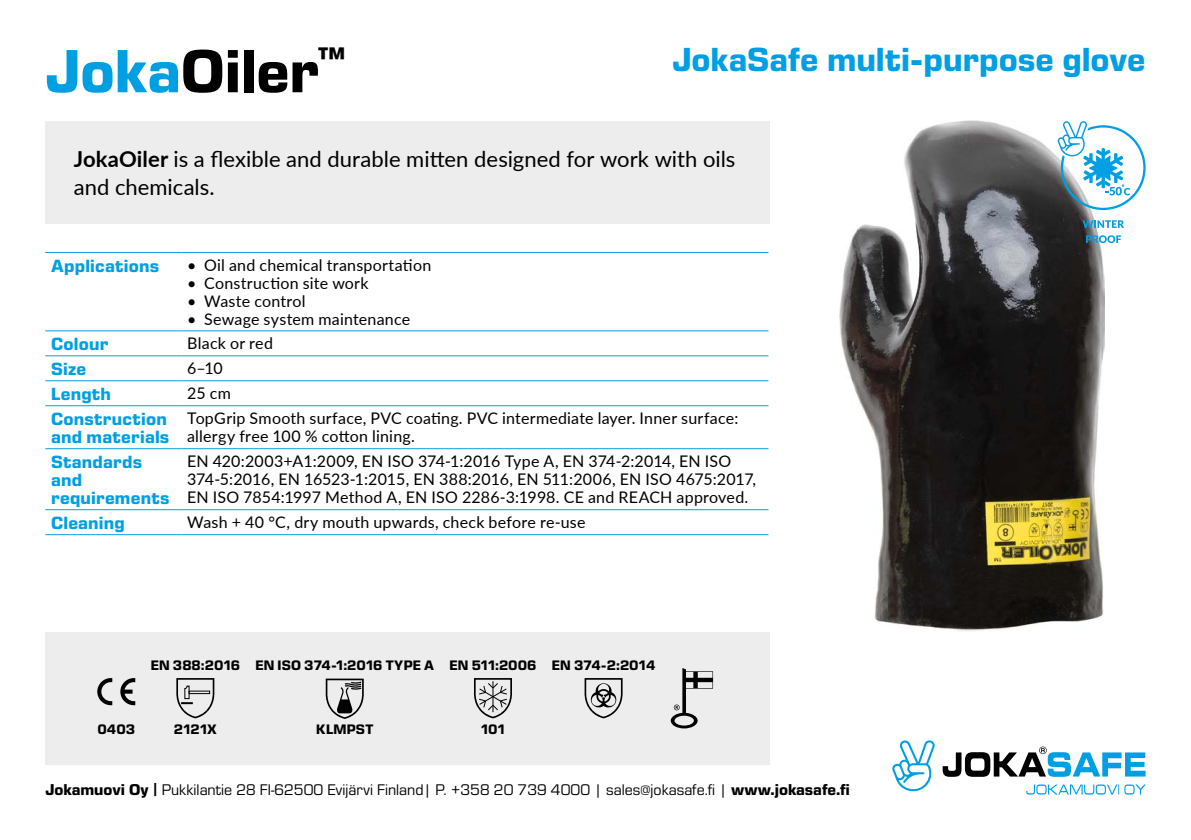
<style>
.page{position:relative;width:1191px;height:840px;background:#fff}
.page>*{position:absolute;margin:0;border:0;box-sizing:border-box;transform-origin:0 0}
.t1{font:700 62px "Eurostile Next W1 G";letter-spacing:-.005em;color:#000}
.t2{font:700 34px "Eurostile Next W1 G";color:#009fe3}
.t3{font:22px/28px "Lato";color:#000}
.t4{font:700 18px/18px "Eurostile Next W1 G";letter-spacing:.01em;color:#009fe3}
.t5{font:16px/18px "Lato";letter-spacing:.015em;color:#000}
.t6{font:16px "Eurostile";color:#000}
.t7{font:700 14px "Eurostile Next W1 G";letter-spacing:.01em;color:#000}
.s1{color:#009fe3}
.s2{font-weight:700}
.s3{font-family:"Eurostile Next W1 G";font-weight:700}
</style>
<div class="page">
<div style="left:45px;top:121px;width:724px;height:102px;background:#ededed"></div>
<svg style="left:1026px;top:784px;width:119px;height:10px"></svg>
<svg style="left:892px;top:740px;width:42px;height:50px"></svg>
<svg style="left:942px;top:746px;width:203px;height:30px"></svg>
<img style="left:839px;top:120px;width:265px;height:511px">
<hr style="left:45px;top:330px;width:136px;height:1px;background:#009fe3">
<hr style="left:181px;top:330px;width:587px;height:1px;background:#009fe3">
<hr style="left:45px;top:355px;width:136px;height:1px;background:#009fe3">
<hr style="left:181px;top:355px;width:587px;height:1px;background:#009fe3">
<hr style="left:45px;top:380px;width:136px;height:1px;background:#009fe3">
<hr style="left:181px;top:380px;width:587px;height:1px;background:#009fe3">
<hr style="left:45px;top:405px;width:136px;height:1px;background:#009fe3">
<hr style="left:181px;top:405px;width:587px;height:1px;background:#009fe3">
<hr style="left:45px;top:448px;width:136px;height:1px;background:#009fe3">
<hr style="left:181px;top:448px;width:587px;height:1px;background:#009fe3">
<hr style="left:45px;top:509px;width:136px;height:1px;background:#009fe3">
<hr style="left:181px;top:509px;width:587px;height:1px;background:#009fe3">
<hr style="left:45px;top:534px;width:136px;height:1px;background:#009fe3">
<hr style="left:181px;top:534px;width:587px;height:1px;background:#009fe3">
<hr style="left:45px;top:252px;width:136px;height:1px;background:#009fe3">
<hr style="left:181px;top:252px;width:587px;height:1px;background:#009fe3">
<div style="left:45px;top:631px;width:720px;height:133px;background:#ededed"></div>
<svg style="left:120px;top:678px;width:15px;height:26px"></svg>
<svg style="left:97px;top:678px;width:15px;height:26px"></svg>
<svg style="left:584px;top:678px;width:38px;height:40px"></svg>
<svg style="left:474px;top:678px;width:38px;height:40px"></svg>
<svg style="left:176px;top:678px;width:38px;height:40px"></svg>
<svg style="left:325px;top:678px;width:39px;height:40px"></svg>
<svg style="left:671px;top:668px;width:42px;height:60px"></svg>
<svg style="left:698px;top:681px;width:14px;height:6px"></svg>
<svg style="left:686px;top:681px;width:7px;height:6px"></svg>
<div style="left:698px;top:671px;width:14px;height:6px;background:#ededed"></div>
<div style="left:686px;top:671px;width:7px;height:6px;background:#ededed"></div>
<svg style="left:1082px;top:220px;width:42px;height:8px"></svg>
<svg style="left:1086px;top:235px;width:35px;height:8px"></svg>
<svg style="left:1057px;top:121px;width:88px;height:89px"></svg>
<h1 class="t1" style="left:45px;top:30px;width:302px"><span class="s1">Joka</span>Oiler<sup>™</sup></h1>
<h2 class="t2" style="left:672px;top:37px;width:475px">JokaSafe multi-purpose glove</h2>
<h3 class="t3" style="left:74px;top:144px;width:663px"><span class="s2">JokaOiler</span> is a flexible and durable mitten designed for work with oils and chemicals.</h3>
<p class="t4" style="left:51px;top:256px;width:110px">Applications</p>
<p class="t5" style="left:187px;top:255px;width:246px">• Oil and chemical transportation</p>
<p class="t5" style="left:187px;top:273px;width:183px">• Construction site work</p>
<p class="t5" style="left:187px;top:291px;width:120px">• Waste control</p>
<p class="t5" style="left:187px;top:309px;width:225px">• Sewage system maintenance</p>
<p class="t4" style="left:51px;top:334px;width:59px">Colour</p>
<p class="t5" style="left:187px;top:334px;width:87px">Black or red</p>
<p class="t4" style="left:51px;top:359px;width:37px">Size</p>
<p class="t5" style="left:187px;top:358px;width:37px">6–10</p>
<p class="t4" style="left:51px;top:384px;width:62px">Length</p>
<p class="t5" style="left:187px;top:383px;width:45px">25 cm</p>
<p class="t4" style="left:51px;top:409px;width:120px">Construction and materials</p>
<p class="t5" style="left:187px;top:408px;width:553px">TopGrip Smooth surface, PVC coating. PVC intermediate layer. Inner surface: allergy free 100 % cotton lining.</p>
<p class="t4" style="left:51px;top:452px;width:120px">Standards and requirements</p>
<p class="t5" style="left:187px;top:451px;width:570px">EN 420:2003+A1:2009, EN ISO 374-1:2016 Type A, EN 374-2:2014, EN ISO<br>374-5:2016, EN 16523-1:2015, EN 388:2016, EN 511:2006, EN ISO 4675:2017,<br>EN ISO 7854:1997 Method A, EN ISO 2286-3:1998. CE and REACH approved.</p>
<p class="t4" style="left:51px;top:513px;width:75px">Cleaning</p>
<p class="t5" style="left:187px;top:512px;width:400px">Wash + 40 °C, dry mouth upwards, check before re-use</p>
<p class="t7" style="left:151px;top:655px;width:506px">EN 388:2016 EN ISO 374-1:2016 TYPE A EN 511:2006 EN 374-2:2014</p>
<p class="t7" style="left:97px;top:719px;width:39px">0403</p>
<p class="t7" style="left:174px;top:719px;width:44px">2121X</p>
<p class="t7" style="left:316px;top:719px;width:59px">KLMPST</p>
<p class="t7" style="left:481px;top:719px;width:26px">101</p>
<p class="t6" style="left:45px;top:778px;width:806px"><span class="s3">Jokamuovi Oy |</span> Pukkilantie 28 FI-62500 Evijärvi Finland| P. +358 20 739 4000 | sales@jokasafe.fi | <span class="s3">www.jokasafe.fi</span></p>
</div>
